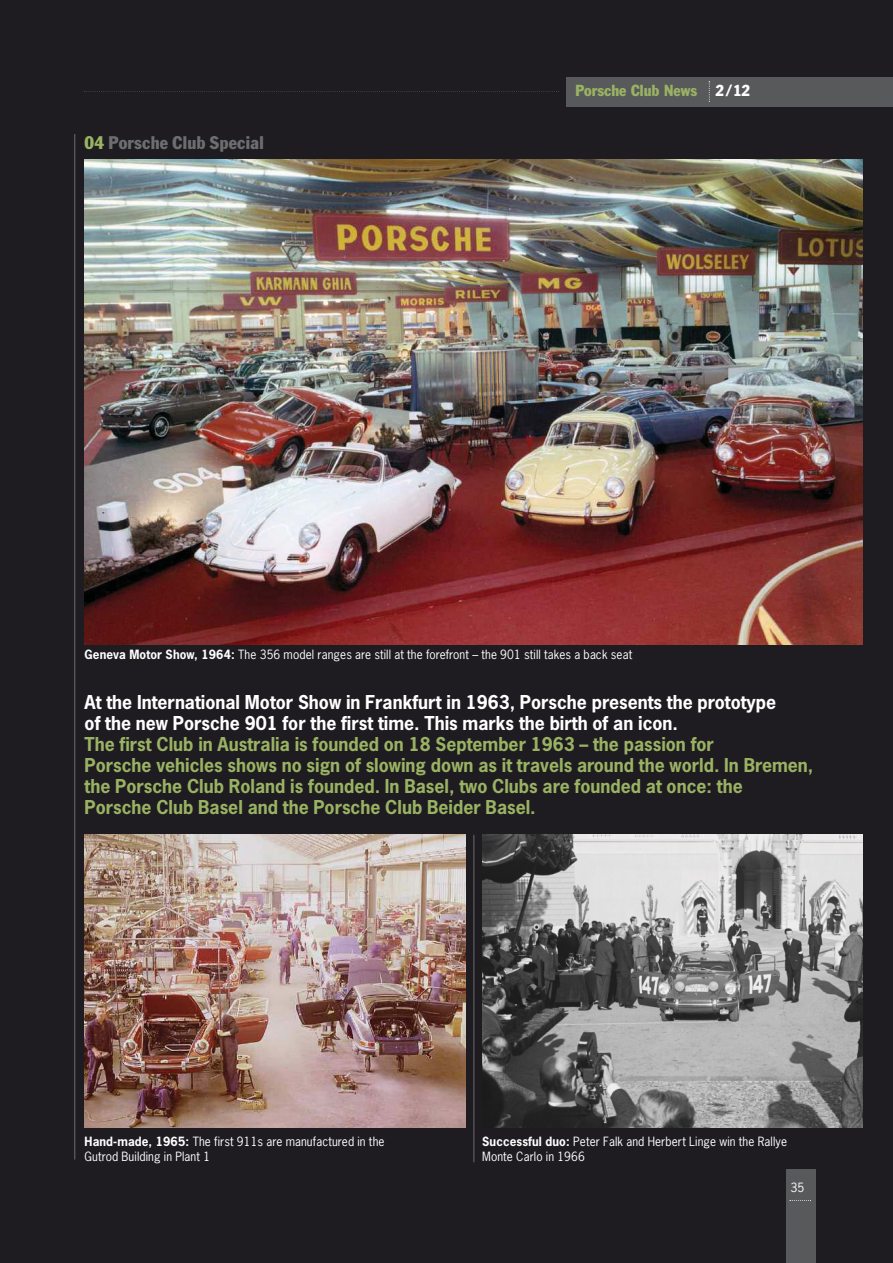
<style>
.page{position:relative;width:893px;height:1263px;background:#fff}
.page>*{position:absolute;margin:0;border:0;box-sizing:border-box;transform-origin:0 0}
.t1{font:700 18px/21px "News Gothic";color:#9ab263}
.t2{font:700 18px/21px "News Gothic";color:#fff}
.t3{font:condensed 18px "Franklin Gothic";letter-spacing:.015em;color:#6c6e70}
.t4{font:condensed 15.75px "Franklin Gothic";color:#9ab263}
.t5{font:12px/14.7px "News Gothic";letter-spacing:.01em;color:#fff}
.s1{color:#9ab263}
.s2{color:#fff}
.s3{font-weight:700}
</style>
<div class="page">
<div style="left:0;top:0;width:892px;height:1263px;background:#1e1c20"></div>
<div style="left:566px;top:77px;width:327px;height:29px;background:#58595b"></div>
<div style="left:786px;top:1169px;width:30px;height:94px;background:#58595b"></div>
<svg style="left:84px;top:91px;width:475px;height:1px"></svg>
<svg style="left:709px;top:81px;width:1px;height:21px"></svg>
<svg style="left:790px;top:1200px;width:21px;height:1px"></svg>
<hr style="left:75px;top:134px;width:1px;height:1026px;background:#6c6e70">
<hr style="left:474px;top:835px;width:1px;height:327px;background:#6c6e70">
<img style="left:482px;top:835px;width:381px;height:293px">
<img style="left:85px;top:835px;width:380px;height:293px">
<img style="left:85px;top:159px;width:778px;height:486px">
<p class="t3" style="left:85px;top:136px;width:181px"><span class="s1">04</span> Porsche Club Special</p>
<p class="t4" style="left:575px;top:85px;width:176px">Porsche Club News <span class="s2">2 /12</span></p>
<p class="t5" style="left:85px;top:648px;width:549px"><span class="s3">Geneva Motor Show, 1964:</span> The 356 model ranges are still at the forefront – the 901 still takes a back seat</p>
<p class="t2" style="left:85px;top:693px;width:693px">At the International Motor Show in Frankfurt in 1963, Porsche presents the prototype of the new Porsche 901 for the first time. This marks the birth of an icon.</p>
<p class="t1" style="left:85px;top:735px;width:730px">The first Club in Australia is founded on 18 September 1963 – the passion for<br>Porsche vehicles shows no sign of slowing down as it travels around the world. In Bremen, the Porsche Club Roland is founded. In Basel, two Clubs are founded at once: the Porsche Club Basel and the Porsche Club Beider Basel.</p>
<p class="t5" style="left:85px;top:1135px;width:301px"><span class="s3">Hand-made, 1965:</span> The first 911s are manufactured in the<br>Gutrod Building in Plant 1</p>
<p class="t5" style="left:482px;top:1135px;width:306px"><span class="s3">Successful duo:</span> Peter Falk and Herbert Linge win the Rallye<br>Monte Carlo in 1966</p>
<p class="t5" style="left:790px;top:1182px;width:15px">35</p>
</div>
